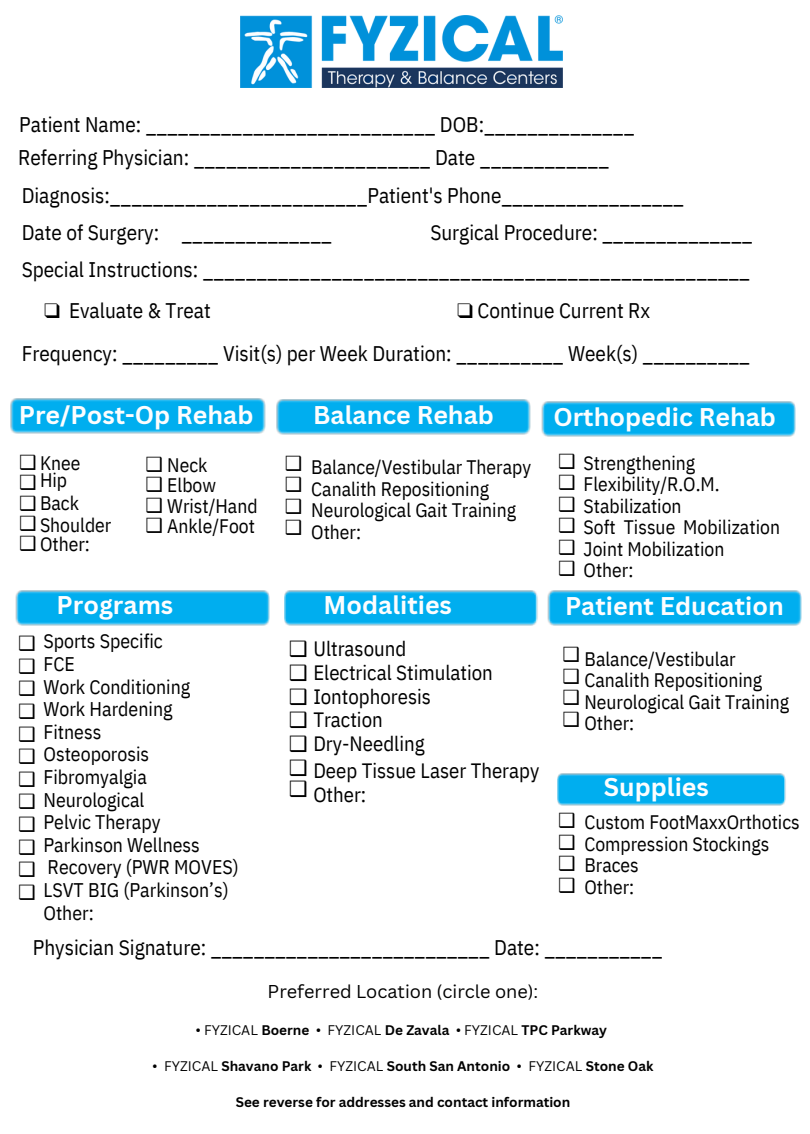
<style>
.page{position:relative;width:810px;height:1134px;background:#fff}
.page>*{position:absolute;margin:0;border:0;box-sizing:border-box;transform-origin:0 0}
.t1{font:700 24.9px "Canva Sans";color:#fdfdfe}
.t2{font:21.15px/37.3px "IBM Plex Sans Cond";color:#000}
.t3{font:21.15px "DejaVu Sans";color:#000}
.t4{font:20.7px/23.7px "IBM Plex Sans Cond";color:#000}
.t5{font:19.8px/22.6px "IBM Plex Sans Cond";color:#000}
.t6{font:19.65px/22.6px "DejaVu Sans";color:#000;text-align:justify}
.t7{font:19.5px/21.5px "IBM Plex Sans Cond";color:#000}
.t8{font:19.5px/21.5px "DejaVu Sans";color:#000;text-align:justify}
.t9{font:18.15px "Canva Sans";color:#000}
.t10{font:700 13.5px "Canva Sans";color:#000}
.t11{font:13.5px "Canva Sans";color:#000}
.s1{font-family:"Free Serif"}
.s2{font-family:"DejaVu Sans"}
.s3{font-family:"DejaVu Sans";font-size:21.15px}
.s4{font-weight:700}
.s5{font-weight:400}
</style>
<div class="page">
<img style="left:16px;top:590px;width:254px;height:35px">
<img style="left:285px;top:590px;width:253px;height:35px">
<img style="left:241px;top:15px;width:322px;height:72px">
<img style="left:11px;top:399px;width:254px;height:35px">
<img style="left:548px;top:590px;width:254px;height:35px">
<img style="left:542px;top:402px;width:254px;height:35px">
<img style="left:276px;top:400px;width:255px;height:35px">
<img style="left:557px;top:774px;width:229px;height:31px">
<h2 class="t2" style="left:19px;top:105px;width:617px">Patient Name: ___________________________ DOB:______________</h2>
<p class="t2" style="left:18px;top:138px;width:592px">Referring Physician: ______________________ Date ____________</p>
<h1 class="t2" style="left:22px;top:176px;width:664px">Diagnosis:________________________Patient's Phone_________________<br>Date of Surgery: ______________</h1>
<h1 class="t2" style="left:22px;top:213px;width:732px;text-align:right">Surgical Procedure: ______________<br>Special Instructions: ___________________________________________________</h1>
<h1 class="t2" style="left:44px;top:291px;width:168px"><span class="s1">❑</span> Evaluate &amp; Treat</h1>
<h1 class="t2" style="left:22px;top:289px;width:730px;line-height:42.9px;text-indent:435px"><span class="s1">❑</span> Continue Current Rx<br>Frequency: _________ Visit(s) per Week Duration: __________ Week(s) __________</h1>
<h1 class="t1" style="left:19px;top:398px;width:236px">Pre/Post-Op Rehab</h1>
<p class="t1" style="left:553px;top:399px;width:224px">Orthopedic Rehab</p>
<p class="t1" style="left:313px;top:398px;width:182px">Balance Rehab</p>
<p class="t7" style="left:19px;top:453px;width:63px;line-height:19.6px"><span class="s2">❑</span> Knee <span class="s2">❑</span></p>
<p class="t7" style="left:19px;top:492px;width:61px"><span class="s2">❑</span> Back</p>
<p class="t7" style="left:19px;top:514px;width:94px"><span class="s2">❑</span> Shoulder</p>
<p class="t7" style="left:19px;top:533px;width:72px"><span class="s2">❑</span> Other:</p>
<h2 class="t7" style="left:40px;top:469px;width:29px">Hip</h2>
<h2 class="t7" style="left:146px;top:454px;width:63px"><span class="s2">❑</span> Neck</h2>
<h2 class="t7" style="left:146px;top:474px;width:72px"><span class="s2">❑</span> Elbow</h2>
<h2 class="t7" style="left:146px;top:495px;width:114px"><span class="s2">❑</span> Wrist/Hand</h2>
<h2 class="t7" style="left:146px;top:515px;width:111px"><span class="s2">❑</span> Ankle/Foot</h2>
<h2 class="t8" style="left:285px;top:452px;width:19px">❑ ❑ ❑ ❑</h2>
<p class="t7" style="left:311px;top:456px;width:221px">Balance/Vestibular Therapy<br>Canalith Repositioning<br>Neurological Gait Training<br>Other:</p>
<h2 class="t7" style="left:558px;top:453px;width:138px;line-height:19.5px"><span class="s2">❑</span> Strengthening <span class="s2">❑</span></h2>
<h2 class="t7" style="left:558px;top:495px;width:125px"><span class="s2">❑</span> Stabilization</h2>
<h2 class="t7" style="left:558px;top:517px;width:223px;line-height:19.5px"><span class="s2">❑</span> Soft Tissue Mobilization <span class="s2">❑</span></h2>
<h2 class="t7" style="left:558px;top:559px;width:77px"><span class="s2">❑</span> Other:</h2>
<h1 class="t7" style="left:584px;top:473px;width:138px">Flexibility/R.O.M.</h1>
<h1 class="t7" style="left:584px;top:538px;width:142px">Joint Mobilization</h1>
<p class="t1" style="left:57px;top:587px;width:118px">Programs</p>
<h2 class="t1" style="left:324px;top:587px;width:130px">Modalities</h2>
<h2 class="t1" style="left:565px;top:589px;width:220px">Patient Education</h2>
<p class="t5" style="left:43px;top:630px;width:148px">Sports Specific<br>FCE<br>Work Conditioning</p>
<h1 class="t6" style="left:18px;top:632px;width:19px">❑ ❑ ❑</h1>
<h1 class="t5" style="left:18px;top:697px;width:156px"><sub>❑</sub> Work Hardening</h1>
<h1 class="t5" style="left:18px;top:720px;width:85px"><sub>❑</sub> Fitness</h1>
<h1 class="t5" style="left:18px;top:743px;width:133px"><sub>❑</sub> Osteoporosis</h1>
<h1 class="t5" style="left:18px;top:765px;width:130px"><sub>❑</sub> Fibromyalgia</h1>
<h1 class="t5" style="left:18px;top:788px;width:128px"><sub>❑</sub> Neurological</h1>
<h1 class="t5" style="left:18px;top:811px;width:144px"><sub>❑</sub> Pelvic Therapy</h1>
<p class="t5" style="left:18px;top:833px;width:183px"><sub>❑</sub> Parkinson Wellness</p>
<p class="t6" style="left:18px;top:858px;width:19px">❑</p>
<h1 class="t5" style="left:18px;top:878px;width:212px"><sub>❑</sub> LSVT BIG (Parkinson’s)</h1>
<p class="t5" style="left:48px;top:856px;width:193px">Recovery (PWR MOVES)</p>
<p class="t5" style="left:43px;top:901px;width:52px">Other:</p>
<p class="t4" style="left:289px;top:637px;width:119px"><span class="s3">❑</span> Ultrasound</p>
<p class="t4" style="left:289px;top:660px;width:206px"><span class="s3">❑</span> Electrical Stimulation</p>
<p class="t4" style="left:289px;top:684px;width:144px"><span class="s3">❑</span> Iontophoresis</p>
<p class="t4" style="left:289px;top:708px;width:96px"><span class="s3">❑</span> Traction</p>
<p class="t4" style="left:289px;top:732px;width:137px"><span class="s3">❑</span> Dry-Needling</p>
<h2 class="t3" style="left:289px;top:755px;width:20px">❑</h2>
<p class="t3" style="left:289px;top:777px;width:20px">❑</p>
<p class="t4" style="left:313px;top:759px;width:228px">Deep Tissue Laser Therapy<br>Other:</p>
<h2 class="t8" style="left:562px;top:644px;width:19px">❑ ❑ ❑ ❑</h2>
<p class="t7" style="left:585px;top:648px;width:206px">Balance/Vestibular<br>Canalith Repositioning<br>Neurological Gait Training<br>Other:</p>
<h2 class="t8" style="left:558px;top:810px;width:19px">❑ ❑ ❑ ❑</h2>
<h4 class="t1" style="left:604px;top:769px;width:106px">Supplies</h4>
<p class="t7" style="left:584px;top:811px;width:217px">Custom FootMaxxOrthotics<br>Compression Stockings<br>Braces<br>Other:</p>
<p class="t2" style="left:33px;top:929px;width:631px">Physician Signature: __________________________ Date: ___________</p>
<h2 class="t9" style="left:268px;top:978px;width:272px">Preferred Location (circle one):</h2>
<p class="t11" style="left:196px;top:1021px;width:413px">• FYZICAL <span class="s4">Boerne</span> • FYZICAL <span class="s4">De Zavala</span> • FYZICAL <span class="s4">TPC Parkway</span></p>
<p class="t10" style="left:153px;top:1057px;width:502px"><span class="s5">• FYZICAL</span> Shavano Park <span class="s5">• FYZICAL</span> South San Antonio <span class="s5">• FYZICAL</span> Stone Oak</p>
<p class="t10" style="left:236px;top:1093px;width:336px">See reverse for addresses and contact information</p>
</div>
